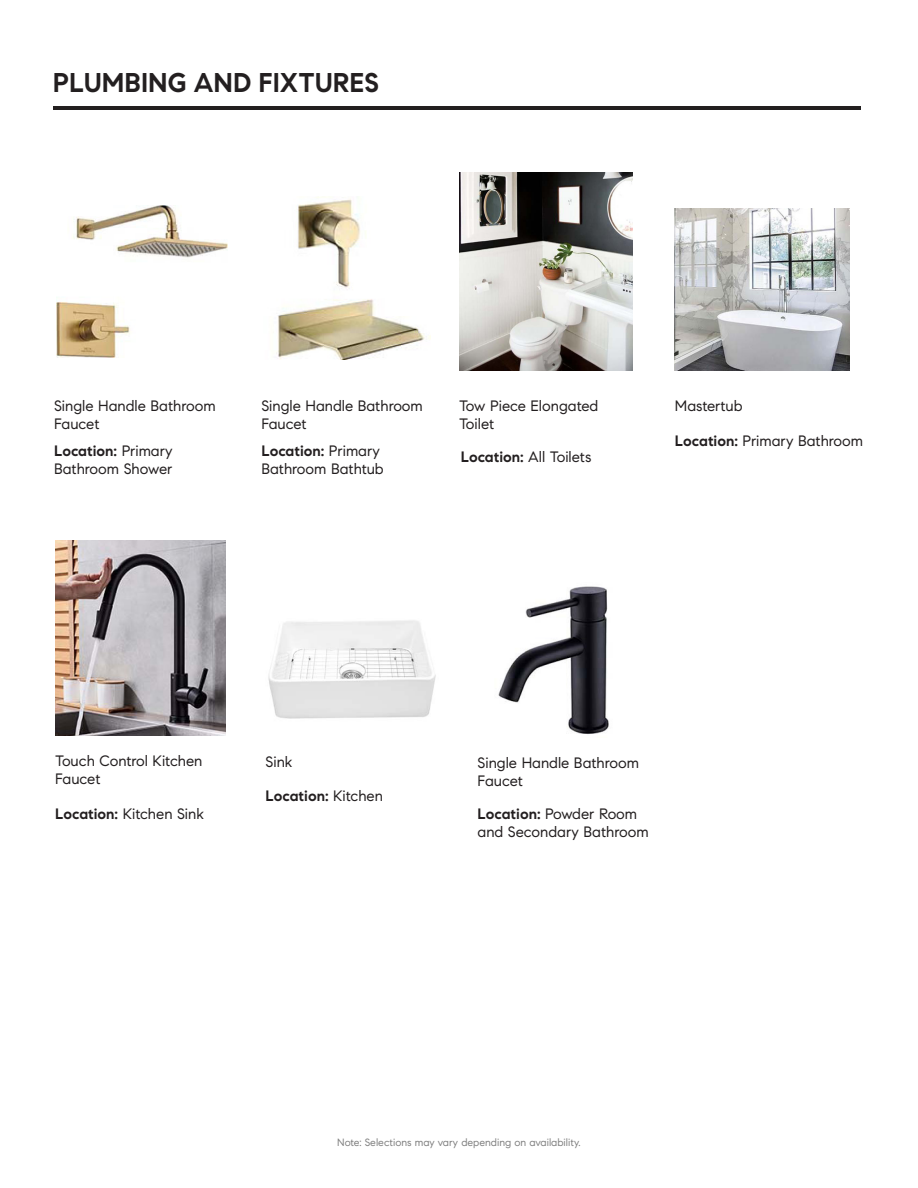
<style>
.page{position:relative;width:918px;height:1188px;background:#fff}
.page>*{position:absolute;margin:0;border:0;box-sizing:border-box;transform-origin:0 0}
.t1{font:700 27px "Compass Sans";color:#231f20}
.t2{font:15px/18px "Compass Sans";color:#231f20}
.t3{font:700 15px "Compass Sans";color:#231f20}
.t4{font:10.5px "Compass Sans";color:#808080}
.s1{font-weight:700}
.s2{font-weight:400}
</style>
<div class="page">
<img style="left:498px;top:586px;width:111px;height:148px">
<img style="left:675px;top:209px;width:174px;height:162px">
<img style="left:459px;top:173px;width:173px;height:198px">
<img style="left:56px;top:206px;width:171px;height:152px">
<img style="left:276px;top:197px;width:155px;height:163px">
<hr style="left:53px;top:107px;width:807px;height:3px;background:#231f20">
<img style="left:55px;top:540px;width:170px;height:196px">
<img style="left:268px;top:620px;width:168px;height:99px">
<p class="t1" style="left:53px;top:66px;width:328px">PLUMBING AND FIXTURES</p>
<p class="t2" style="left:54px;top:396px;width:163px">Single Handle Bathroom<br>Faucet</p>
<p class="t2" style="left:54px;top:442px;width:120px"><span class="s1">Location:</span> Primary<br>Bathroom Shower</p>
<p class="t2" style="left:261px;top:396px;width:163px">Single Handle Bathroom<br>Faucet</p>
<p class="t2" style="left:261px;top:442px;width:124px"><span class="s1">Location:</span> Primary<br>Bathroom Bathtub</p>
<p class="t2" style="left:459px;top:396px;width:141px">Tow Piece Elongated<br>Toilet</p>
<p class="t2" style="left:461px;top:447px;width:132px"><span class="s1">Location:</span> All Toilets</p>
<p class="t2" style="left:675px;top:396px;width:69px">Mastertub</p>
<p class="t2" style="left:675px;top:432px;width:190px"><span class="s1">Location:</span> Primary Bathroom</p>
<p class="t2" style="left:55px;top:751px;width:149px">Touch Control Kitchen<br>Faucet</p>
<p class="t2" style="left:55px;top:804px;width:150px"><span class="s1">Location:</span> Kitchen Sink</p>
<p class="t2" style="left:266px;top:753px;width:28px">Sink</p>
<p class="t3" style="left:266px;top:787px;width:119px">Location: <span class="s2">Kitchen</span></p>
<p class="t2" style="left:478px;top:754px;width:163px">Single Handle Bathroom<br>Faucet</p>
<p class="t2" style="left:478px;top:804px;width:173px"><span class="s1">Location:</span> Powder Room and Secondary Bathroom</p>
<p class="t4" style="left:337px;top:1136px;width:245px">Note: Selections may vary depending on availability.</p>
</div>
